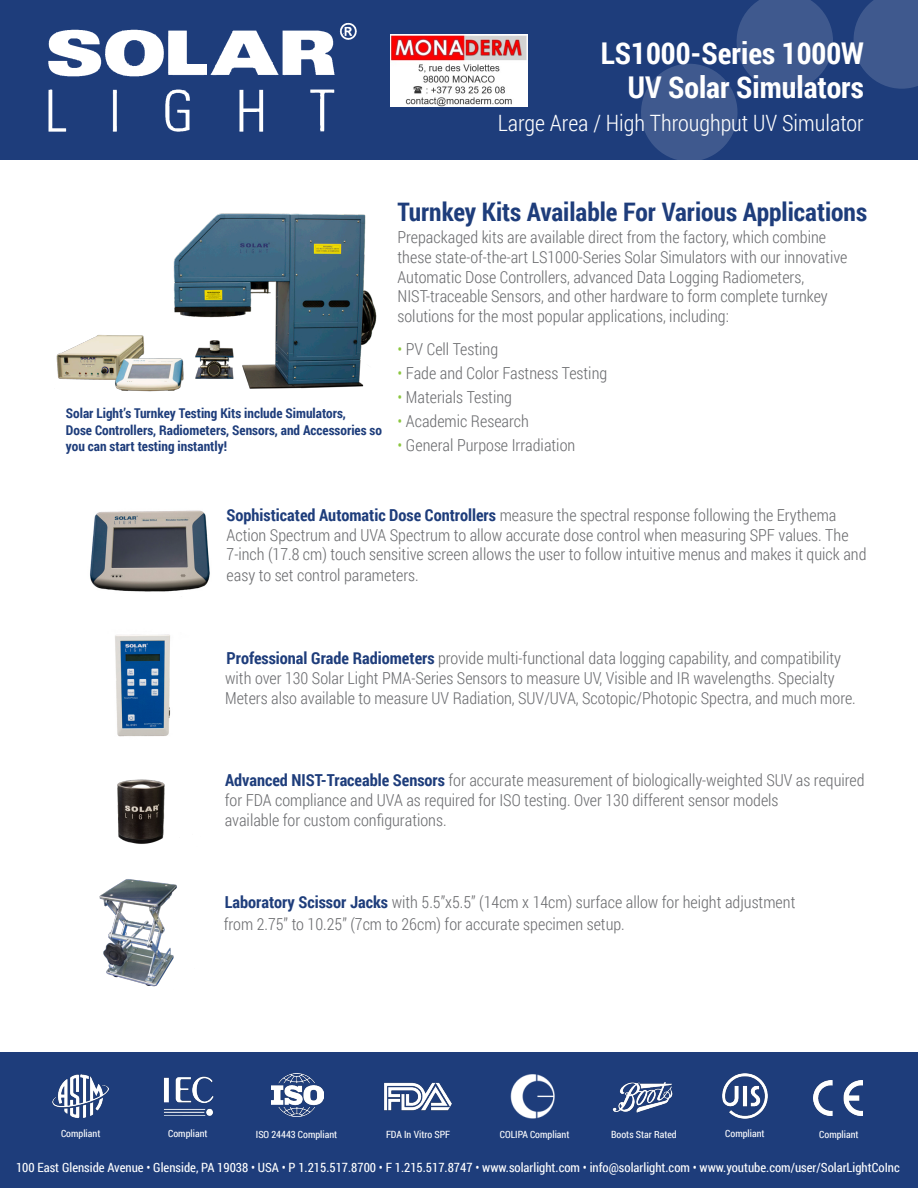
<style>
.page{position:relative;width:918px;height:1188px;background:#fff}
.page>*{position:absolute;margin:0;border:0;box-sizing:border-box;transform-origin:0 0}
.t1{font:700 30px "Roboto Condensed";color:#fff}
.t2{font:700 25.5px "Roboto Condensed";color:#1e3d7b}
.t3{font:300 22.5px "Roboto Condensed";color:#fff}
.t4{font:300 16.5px/20.2px "Roboto Condensed";color:#6c6d70}
.t5{font:700 13.5px/16.2px "Roboto Condensed";color:#1e3d7b}
.t6{font:12.75px "Roboto Condensed";color:#fff}
.t7{font:9.9px "Roboto Condensed";color:#fff}
.s1{color:#8bc63e}
.s2{font-weight:700;color:#1e3d7b}
</style>
<div class="page">
<div style="left:0;top:0;width:918px;height:159px;background:#1e3d7b"></div>
<svg style="left:614px;top:0;width:304px;height:160px"></svg>
<img style="left:48px;top:22px;width:309px;height:110px">
<img style="left:90px;top:510px;width:120px;height:82px">
<img style="left:115px;top:634px;width:55px;height:103px">
<img style="left:56px;top:213px;width:321px;height:179px">
<img style="left:99px;top:879px;width:78px;height:108px">
<img style="left:117px;top:779px;width:48px;height:65px">
<div style="left:0;top:1052px;width:918px;height:136px;background:#1e3d7b"></div>
<img style="left:271px;top:1073px;width:52px;height:44px">
<img style="left:384px;top:1082px;width:68px;height:29px">
<img style="left:510px;top:1074px;width:45px;height:44px">
<img style="left:612px;top:1082px;width:61px;height:31px">
<img style="left:163px;top:1076px;width:51px;height:40px">
<img style="left:722px;top:1073px;width:46px;height:46px">
<img style="left:814px;top:1081px;width:49px;height:35px">
<img style="left:53px;top:1075px;width:55px;height:44px">
<img style="left:390px;top:34px;width:138px;height:72px">
<p class="t1" style="left:601px;top:32px;width:265px">LS1000-Series 1000W</p>
<p class="t1" style="left:628px;top:66px;width:238px">UV Solar Simulators</p>
<p class="t3" style="left:498px;top:107px;width:368px">Large Area / High Throughput UV Simulator</p>
<p class="t5" style="left:66px;top:405px;width:282px">Solar Light’s Turnkey Testing Kits include Simulators,</p>
<p class="t5" style="left:66px;top:421px;width:318px">Dose Controllers, Radiometers, Sensors, and Accessories so you can start testing instantly!</p>
<p class="t2" style="left:398px;top:194px;width:471px">Turnkey Kits Available For Various Applications</p>
<p class="t4" style="left:398px;top:227px;width:430px">Prepackaged kits are available direct from the factory, which combine</p>
<p class="t4" style="left:398px;top:246px;width:451px">these state-of-the-art LS1000-Series Solar Simulators with our innovative</p>
<p class="t4" style="left:398px;top:266px;width:408px">Automatic Dose Controllers, advanced Data Logging Radiometers,</p>
<p class="t4" style="left:398px;top:286px;width:432px">NIST-traceable Sensors, and other hardware to form complete turnkey</p>
<p class="t4" style="left:398px;top:306px;width:333px">solutions for the most popular applications, including:</p>
<p class="t4" style="left:398px;top:339px;width:102px"><span class="s1">•</span> PV Cell Testing</p>
<p class="t4" style="left:398px;top:363px;width:211px"><span class="s1">•</span> Fade and Color Fastness Testing</p>
<p class="t4" style="left:398px;top:387px;width:116px"><span class="s1">•</span> Materials Testing</p>
<p class="t4" style="left:398px;top:411px;width:133px"><span class="s1">•</span> Academic Research</p>
<p class="t4" style="left:398px;top:435px;width:179px"><span class="s1">•</span> General Purpose Irradiation</p>
<p class="t4" style="left:227px;top:504px;width:641px"><span class="s2">Sophisticated Automatic Dose Controllers</span> measure the spectral response following the Erythema Action Spectrum and UVA Spectrum to allow accurate dose control when measuring SPF values. The 7-inch (17.8 cm) touch sensitive screen allows the user to follow intuitive menus and makes it quick and easy to set control parameters.</p>
<p class="t4" style="left:227px;top:647px;width:616px"><span class="s2">Professional Grade Radiometers</span> provide multi-functional data logging capability, and compatibility</p>
<p class="t4" style="left:225px;top:667px;width:611px">with over 130 Solar Light PMA-Series Sensors to measure UV, Visible and IR wavelengths. Specialty</p>
<p class="t4" style="left:225px;top:687px;width:632px">Meters also available to measure UV Radiation, SUV/UVA, Scotopic/Photopic Spectra, and much more.</p>
<p class="t4" style="left:225px;top:770px;width:641px;line-height:19.8px"><span class="s2">Advanced NIST-Traceable Sensors</span> for accurate measurement of biologically-weighted SUV as required for FDA compliance and UVA as required for ISO testing. Over 130 different sensor models</p>
<p class="t4" style="left:225px;top:809px;width:223px">available for custom configurations.</p>
<p class="t4" style="left:225px;top:892px;width:572px"><span class="s2">Laboratory Scissor Jacks</span> with 5.5”x5.5” (14cm x 14cm) surface allow for height adjustment</p>
<p class="t4" style="left:224px;top:913px;width:402px">from 2.75” to 10.25” (7cm to 26cm) for accurate specimen setup.</p>
<p class="t7" style="left:61px;top:1127px;width:41px">Compliant</p>
<p class="t7" style="left:168px;top:1127px;width:41px">Compliant</p>
<p class="t7" style="left:256px;top:1127px;width:83px">ISO 24443 Compliant</p>
<p class="t7" style="left:386px;top:1127px;width:66px">FDA In Vitro SPF</p>
<p class="t7" style="left:500px;top:1127px;width:71px">COLIPA Compliant</p>
<p class="t7" style="left:611px;top:1127px;width:67px">Boots Star Rated</p>
<p class="t7" style="left:725px;top:1127px;width:41px">Compliant</p>
<p class="t7" style="left:819px;top:1128px;width:41px">Compliant</p>
<p class="t6" style="left:16px;top:1159px;width:885px">100 East Glenside Avenue • Glenside, PA 19038 • USA • P 1.215.517.8700 • F 1.215.517.8747 • www.solarlight.com • info@solarlight.com • www.youtube.com/user/SolarLightCoInc</p>
</div>
